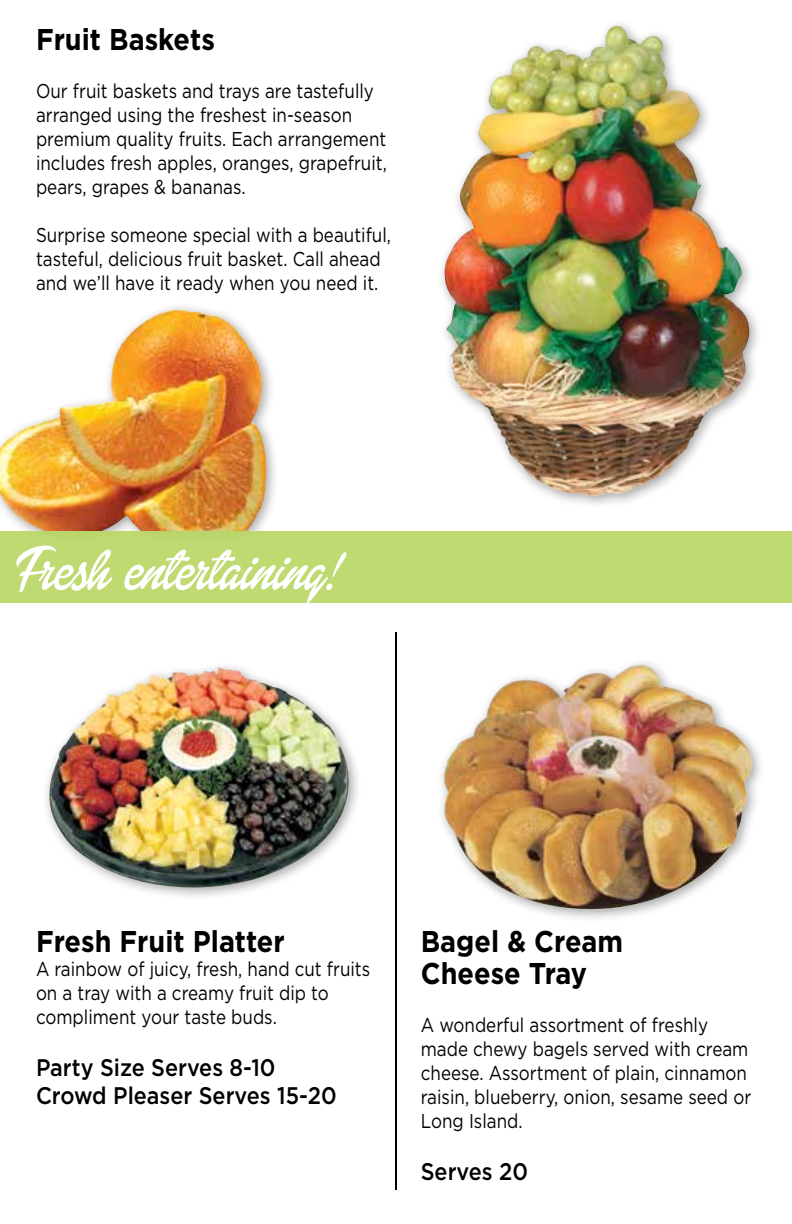
<style>
.page{position:relative;width:792px;height:1224px;background:#fff}
.page>*{position:absolute;margin:0;border:0;box-sizing:border-box;transform-origin:0 0}
.t1{font:60px "Dollie Script Personal Use";color:#fff}
.t2{font:700 30px/32px "Gotham";color:#000;scale:.9 1}
.t3{font:500 24px/28px "Gotham";color:#000;scale:.9 1}
.t4{font:20px/24px "Gotham";color:#000;scale:.85 1}
</style>
<div class="page">
<div style="left:0;top:302px;width:280px;height:243px;background:#000;opacity:.35"></div>
<img style="left:0;top:310px;width:260px;height:221px">
<div style="left:0;top:531px;width:792px;height:72px;background:#beda70"></div>
<img style="left:443px;top:665px;width:310px;height:252px">
<div style="left:42px;top:660px;width:321px;height:241px;background:#000;opacity:.35"></div>
<img style="left:47px;top:667px;width:303px;height:223px">
<div style="left:437px;top:19px;width:326px;height:491px;background:#000;opacity:.35"></div>
<img style="left:483px;top:26px;width:131px;height:93px">
<hr style="left:395px;top:632px;width:2px;height:558px;background:#000">
<h2 class="t2" style="left:36px;top:23px;width:200px">Fruit Baskets</h2>
<p class="t4" style="left:36px;top:78px;width:414px">Our fruit baskets and trays are tastefully arranged using the freshest in-season premium quality fruits. Each arrangement includes fresh apples, oranges, grapefruit, pears, grapes &amp; bananas.</p>
<p class="t4" style="left:36px;top:222px;width:419px">Surprise someone special with a beautiful, tasteful, delicious fruit basket. Call ahead and we’ll have it ready when you need it.</p>
<h1 class="t1" style="left:16px;top:536px;width:321px">Fresh entertaining!</h1>
<h2 class="t2" style="left:36px;top:925px;width:278px">Fresh Fruit Platter</h2>
<p class="t4" style="left:36px;top:956px;width:395px">A rainbow of juicy, fresh, hand cut fruits on a tray with a creamy fruit dip to compliment your taste buds.</p>
<p class="t3" style="left:36px;top:1053px;width:336px">Party Size Serves 8-10<br>Crowd Pleaser Serves 15-20</p>
<h2 class="t2" style="left:421px;top:925px;width:226px">Bagel &amp; Cream<br>Cheese Tray</h2>
<p class="t4" style="left:421px;top:1012px;width:390px">A wonderful assortment of freshly made chewy bagels served with cream cheese. Assortment of plain, cinnamon raisin, blueberry, onion, sesame seed or<br>Long Island.</p>
<p class="t3" style="left:421px;top:1157px;width:121px">Serves 20</p>
</div>
